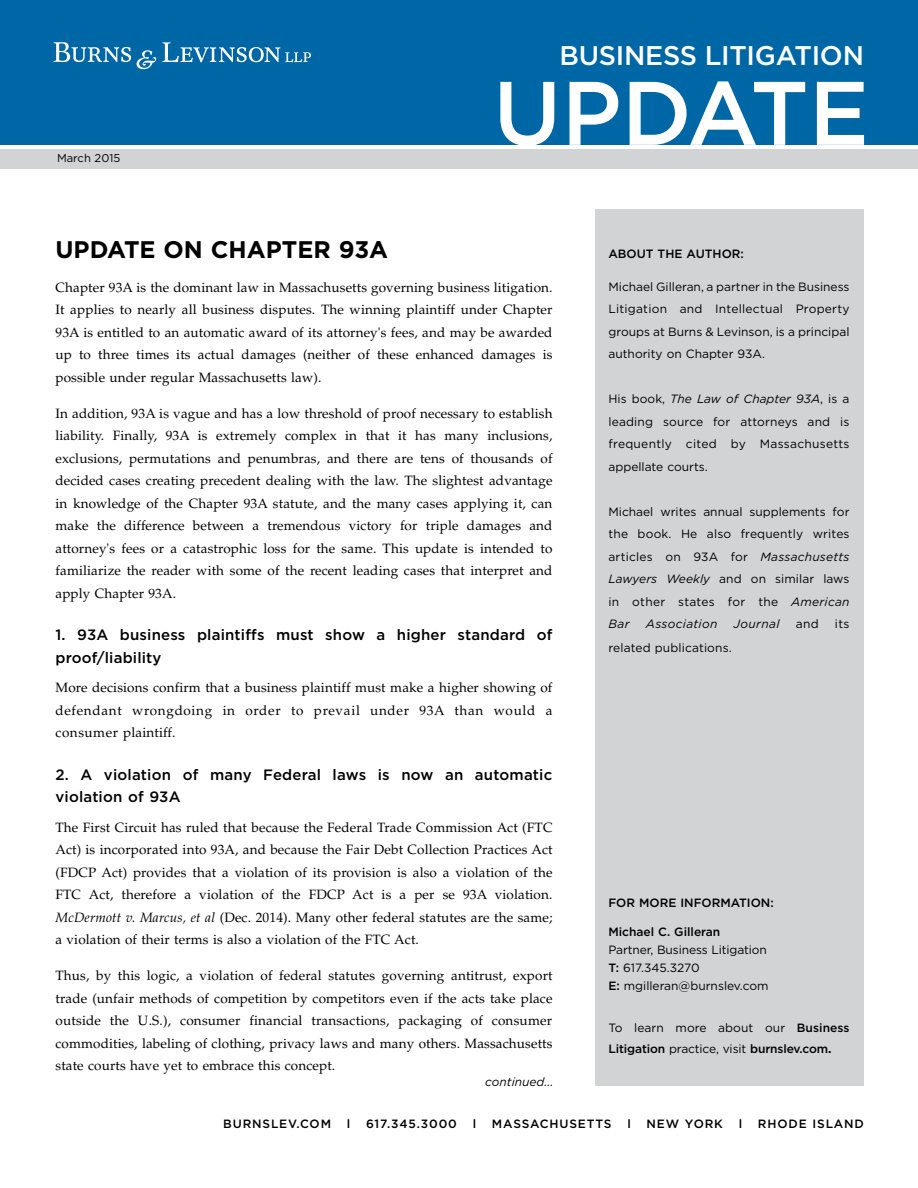
<style>
.page{position:relative;width:918px;height:1188px;background:#fff}
.page>*{position:absolute;margin:0;border:0;box-sizing:border-box;transform-origin:0 0}
.t1{font:500 90px "Gotham";color:#fff}
.t2{font:500 27px "Gotham";letter-spacing:-.01em;color:#fff}
.t3{font:700 24px "Gotham";color:#000}
.t4{font:500 15px/22.5px "Gotham";letter-spacing:.01em;color:#000}
.t5{font:13.5px/22.5px "Palatino";letter-spacing:.01em;color:#000;text-align:justify}
.t6{font:12px/22.5px "Gotham";color:#000;text-align:justify}
.t7{font:500 12px "Gotham";color:#000}
.t8{font:500 12px "Gotham";letter-spacing:.07em;color:#000}
.t9{font:italic 12px "Gotham";letter-spacing:.03em;color:#000}
.t10{font:italic 12px "Gotham";color:#000}
.t11{font:500 12px "Gotham";letter-spacing:.025em;color:#000}
.t12{font:11.25px "Gotham";color:#000}
.s1{font-style:italic}
.s2{font-weight:500}
.s3{font-weight:700}
</style>
<div class="page">
<div style="left:0;top:149px;width:918px;height:20px;background:#d1d3d4"></div>
<div style="left:0;top:0;width:918px;height:145px;background:#0067a6"></div>
<svg style="left:54px;top:42px;width:77px;height:20px"></svg>
<svg style="left:137px;top:50px;width:19px;height:19px"></svg>
<svg style="left:162px;top:42px;width:149px;height:20px"></svg>
<div style="left:596px;top:210px;width:268px;height:876px;background:#d1d3d4"></div>
<p class="t12" style="left:57px;top:151px;width:65px">March 2015</p>
<h2 class="t2" style="left:560px;top:39px;width:306px">BUSINESS LITIGATION</h2>
<h1 class="t1" style="left:493px;top:58px;width:377px">UPDATE</h1>
<h3 class="t3" style="left:56px;top:235px;width:334px">UPDATE ON CHAPTER 93A</h3>
<p class="t5" style="left:56px;top:276px;width:499px">Chapter 93A is the dominant law in Massachusetts governing business litigation.<br>It applies to nearly all business disputes. The winning plaintiff under Chapter 93A is entitled to an automatic award of its attorney's fees, and may be awarded up to three times its actual damages (neither of these enhanced damages is possible under regular Massachusetts law).</p>
<p class="t5" style="left:56px;top:402px;width:499px">In addition, 93A is vague and has a low threshold of proof necessary to establish liability. Finally, 93A is extremely complex in that it has many inclusions, exclusions, permutations and penumbras, and there are tens of thousands of decided cases creating precedent dealing with the law. The slightest advantage in knowledge of the Chapter 93A statute, and the many cases applying it, can make the difference between a tremendous victory for triple damages and attorney's fees or a catastrophic loss for the same. This update is intended to familiarize the reader with some of the recent leading cases that interpret and apply Chapter 93A.</p>
<p class="t4" style="left:56px;top:624px;width:499px">1. 93A business plaintiffs must show a higher standard of proof/liability</p>
<p class="t5" style="left:56px;top:677px;width:498px">More decisions confirm that a business plaintiff must make a higher showing of defendant wrongdoing in order to prevail under 93A than would a consumer plaintiff.</p>
<p class="t4" style="left:56px;top:763px;width:498px">2. A violation of many Federal laws is now an automatic violation of 93A</p>
<p class="t5" style="left:56px;top:816px;width:499px">The First Circuit has ruled that because the Federal Trade Commission Act (FTC Act) is incorporated into 93A, and because the Fair Debt Collection Practices Act (FDCP Act) provides that a violation of its provision is also a violation of the FTC Act, therefore a violation of the FDCP Act is a per se 93A violation.<br><span class="s1">McDermott v. Marcus, et al</span> (Dec. 2014). Many other federal statutes are the same; a violation of their terms is also a violation of the FTC Act.</p>
<p class="t5" style="left:56px;top:965px;width:499px">Thus, by this logic, a violation of federal statutes governing antitrust, export trade (unfair methods of competition by competitors even if the acts take place outside the U.S.), consumer financial transactions, packaging of consumer commodities, labeling of clothing, privacy laws and many others. Massachusetts state courts have yet to embrace this concept.</p>
<p class="t10" style="left:485px;top:1074px;width:70px">continued...</p>
<p class="t7" style="left:608px;top:246px;width:137px">ABOUT THE AUTHOR:</p>
<p class="t6" style="left:608px;top:275px;width:243px">Michael Gilleran, a partner in the Business Litigation and Intellectual Property groups at Burns &amp; Levinson, is a principal authority on Chapter 93A.</p>
<p class="t6" style="left:608px;top:388px;width:243px">His book, <span class="s1">The Law of Chapter 93A</span>, is a leading source for attorneys and is frequently cited by Massachusetts appellate courts.</p>
<p class="t6" style="left:608px;top:500px;width:243px">Michael writes annual supplements for the book. He also frequently writes articles on 93A for <span class="s1">Massachusetts Lawyers Weekly</span> and on similar laws in other states for the <span class="s1">American Bar</span></p>
<p class="t9" style="left:646px;top:617px;width:73px">Association</p>
<p class="t9" style="left:734px;top:617px;width:47px">Journal</p>
<p class="t6" style="left:796px;top:613px;width:24px">and</p>
<p class="t6" style="left:835px;top:613px;width:16px">its</p>
<p class="t6" style="left:608px;top:637px;width:125px">related publications.</p>
<p class="t7" style="left:608px;top:896px;width:167px">FOR MORE INFORMATION:</p>
<p class="t7" style="left:608px;top:924px;width:113px">Michael C. Gilleran</p>
<p class="t6" style="left:608px;top:941px;width:162px;line-height:18px;text-align:left">Partner, Business Litigation<br><span class="s2">T:</span> 617.345.3270<br><span class="s2">E:</span> mgilleran@burnslev.com</p>
<p class="t6" style="left:608px;top:1017px;width:243px;line-height:21px">To learn more about our <span class="s2">Business<br>Litigation</span> practice, visit <span class="s2">burnslev.com</span><span class="s3">.</span></p>
<p class="t8" style="left:223px;top:1116px;width:109px">BURNSLEV.COM</p>
<p class="t11" style="left:347px;top:1116px;width:5px">l</p>
<p class="t8" style="left:366px;top:1116px;width:92px">617.345.3000</p>
<p class="t11" style="left:473px;top:1116px;width:5px">l</p>
<p class="t8" style="left:492px;top:1116px;width:121px">MASSACHUSETTS</p>
<p class="t11" style="left:627px;top:1116px;width:5px">l</p>
<p class="t11" style="left:647px;top:1116px;width:78px">NEW YORK</p>
<p class="t11" style="left:739px;top:1116px;width:5px">l</p>
<p class="t8" style="left:758px;top:1116px;width:108px">RHODE ISLAND</p>
</div>
